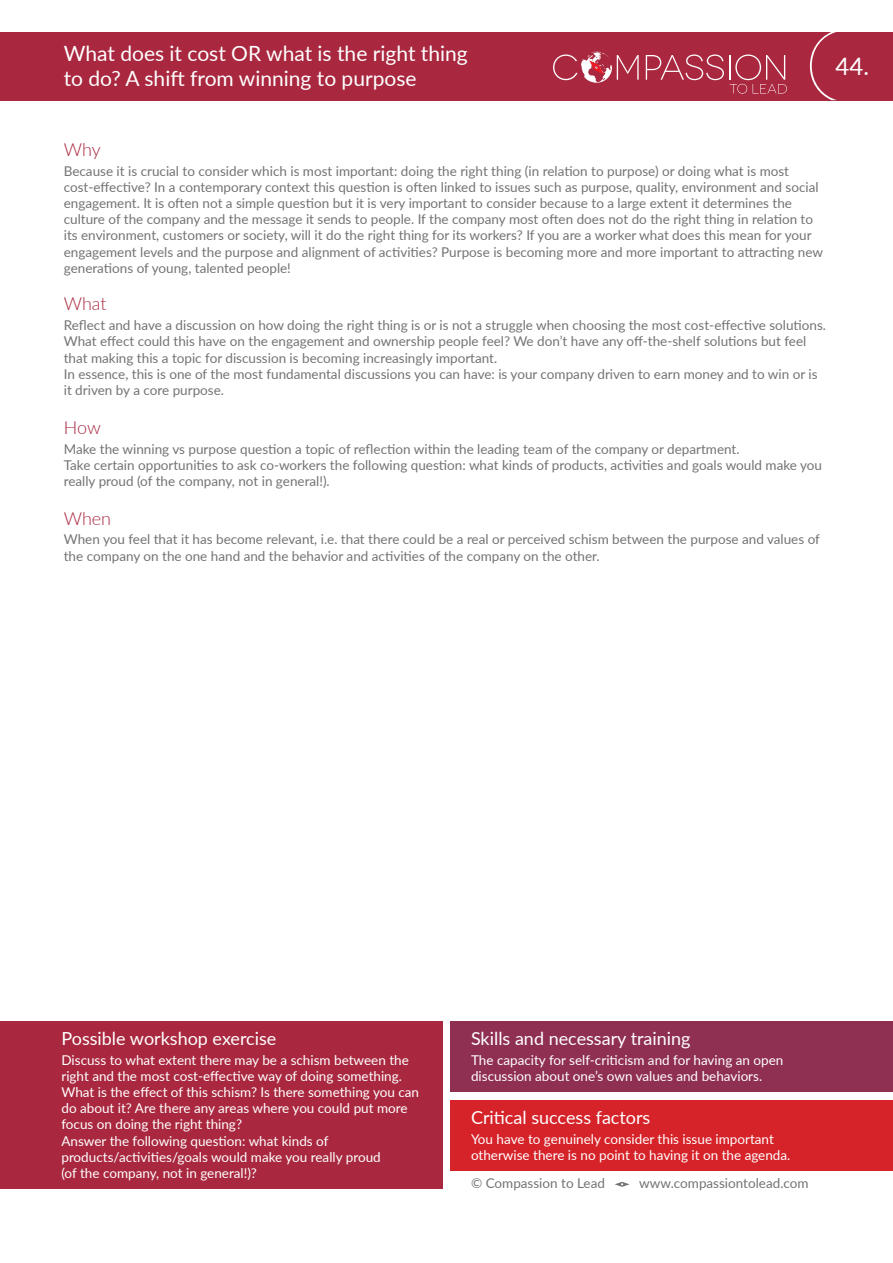
<style>
.page{position:relative;width:893px;height:1263px;background:#fff}
.page>*{position:absolute;margin:0;border:0;box-sizing:border-box;transform-origin:0 0}
.t1{font:24px "Lato";color:#fff}
.t2{font:21px/25.2px "Lato";color:#fff}
.t3{font:18px "Lato";color:#fff}
.t4{font:300 18px "Lato";letter-spacing:-.005em;color:#a9283f}
.t5{font:13.5px/16.2px "Lato";color:#737374}
.t6{font:13.5px/16.2px "Lato";color:#fff}
</style>
<div class="page">
<svg style="left:615px;top:1182px;width:15px;height:5px"></svg>
<div style="left:0;top:32px;width:893px;height:68px;background:#a9283f"></div>
<div style="left:0;top:1021px;width:442px;height:167px;background:#a9283f"></div>
<div style="left:451px;top:1021px;width:442px;height:70px;background:#8f2f52"></div>
<div style="left:451px;top:1100px;width:442px;height:70px;background:#d62229"></div>
<svg style="left:646px;top:54px;width:141px;height:40px"></svg>
<svg style="left:553px;top:52px;width:86px;height:31px"></svg>
<svg style="left:810px;top:32px;width:26px;height:68px"></svg>
<h2 class="t2" style="left:64px;top:40px;width:406px">What does it cost OR what is the right thing to do? A shift from winning to purpose</h2>
<h1 class="t1" style="left:836px;top:49px;width:35px">44.</h1>
<h3 class="t4" style="left:64px;top:137px;width:38px">Why</h3>
<p class="t5" style="left:64px;top:162px;width:761px">Because it is crucial to consider which is most important: doing the right thing (in relation to purpose) or doing what is most cost-effective? In a contemporary context this question is often linked to issues such as purpose, quality, environment and social engagement. It is often not a simple question but it is very important to consider because to a large extent it determines the culture of the company and the message it sends to people. If the company most often does not do the right thing in relation to its environment, customers or society, will it do the right thing for its workers? If you are a worker what does this mean for your engagement levels and the purpose and alignment of activities? Purpose is becoming more and more important to attracting new generations of young, talented people!</p>
<h3 class="t4" style="left:64px;top:291px;width:44px">What</h3>
<p class="t5" style="left:64px;top:317px;width:764px">Reflect and have a discussion on how doing the right thing is or is not a struggle when choosing the most cost-effective solutions.<br>What effect could this have on the engagement and ownership people feel? We don’t have any off-the-shelf solutions but feel that making this a topic for discussion is becoming increasingly important.<br>In essence, this is one of the most fundamental discussions you can have: is your company driven to earn money and to win or is it driven by a core purpose.</p>
<h3 class="t4" style="left:64px;top:415px;width:38px">How</h3>
<p class="t5" style="left:64px;top:440px;width:760px">Make the winning vs purpose question a topic of reflection within the leading team of the company or department.<br>Take certain opportunities to ask co-workers the following question: what kinds of products, activities and goals would make you really proud (of the company, not in general!).</p>
<h3 class="t4" style="left:64px;top:506px;width:49px">When</h3>
<p class="t5" style="left:64px;top:531px;width:758px">When you feel that it has become relevant, i.e. that there could be a real or perceived schism between the purpose and values of the company on the one hand and the behavior and activities of the company on the other.</p>
<h3 class="t3" style="left:61px;top:1025px;width:217px">Possible workshop exercise</h3>
<p class="t6" style="left:61px;top:1051px;width:359px">Discuss to what extent there may be a schism between the right and the most cost-effective way of doing something.<br>What is the effect of this schism? Is there something you can do about it? Are there any areas where you could put more focus on doing the right thing?<br>Answer the following question: what kinds of products/activities/goals would make you really proud<br>(of the company, not in general!)?</p>
<h3 class="t3" style="left:471px;top:1025px;width:221px">Skills and necessary training</h3>
<p class="t6" style="left:471px;top:1051px;width:314px">The capacity for self-criticism and for having an open discussion about one’s own values and behaviors.</p>
<h3 class="t3" style="left:471px;top:1104px;width:181px">Critical success factors</h3>
<p class="t6" style="left:471px;top:1130px;width:321px">You have to genuinely consider this issue important otherwise there is no point to having it on the agenda.</p>
<p class="t5" style="left:471px;top:1175px;width:135px">© Compassion to Lead</p>
<p class="t5" style="left:639px;top:1175px;width:171px">www.compassiontolead.com</p>
</div>
